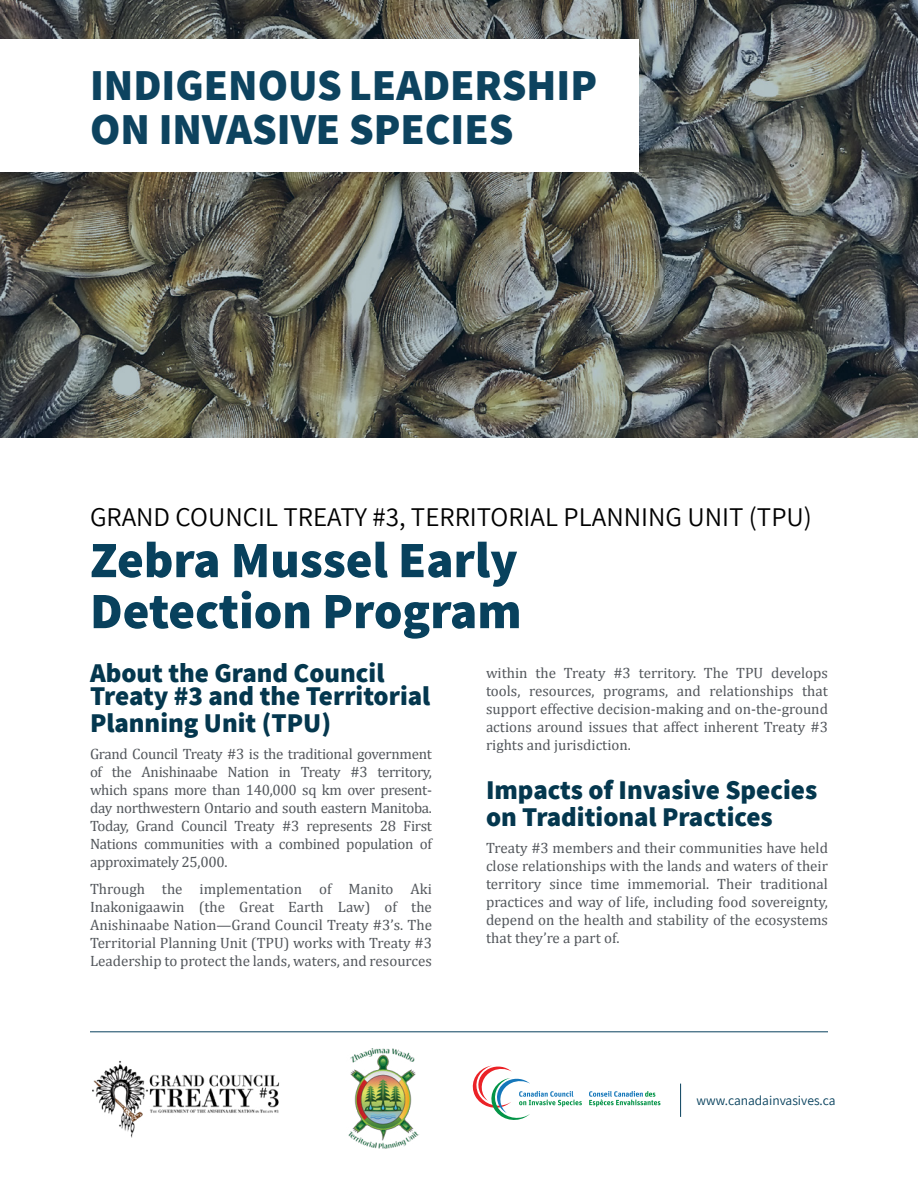
<style>
.page{position:relative;width:918px;height:1188px;background:#fff}
.page>*{position:absolute;margin:0;border:0;box-sizing:border-box;transform-origin:0 0}
.Main_Heading{font:800 51px/51px "Assistant";color:#08415d}
.Main_Heading-2{font:800 43.95px/44px "Assistant";color:#0d435f}
.t1{font:800 27px/22.5px "Assistant";color:#04374e}
.Subhead{font:27px "Assistant";color:#000}
.body_copy{font:15px/18px "Cambria";color:#53575c;text-align:justify}
.Main_Body_Text{font:13.5px "Assistant";color:#08415d}
</style>
<div class="page">
<img style="left:0;top:0;width:918px;height:438px">
<svg style="left:473px;top:1066px;width:109px;height:54px"></svg>
<svg style="left:589px;top:1091px;width:71px;height:16px"></svg>
<hr style="left:90px;top:1032px;width:738px;height:1px;background:#08415d">
<hr style="left:680px;top:1084px;width:1px;height:33px;background:#08415d">
<div style="left:0;top:40px;width:639px;height:132px;background:#fff"></div>
<img style="left:348px;top:1048px;width:71px;height:101px">
<img style="left:92px;top:1060px;width:188px;height:77px">
<p class="Main_Heading-2" style="left:90px;top:62px;width:509px">INDIGENOUS LEADERSHIP<br>ON INVASIVE SPECIES</p>
<p class="Subhead" style="left:90px;top:499px;width:723px">GRAND COUNCIL TREATY #3, TERRITORIAL PLANNING UNIT (TPU)</p>
<p class="Main_Heading" style="left:90px;top:533px;width:433px">Zebra Mussel Early<br>Detection Program</p>
<h2 class="t1" style="left:90px;top:661px;width:342px">About the Grand Council<br>Treaty #3 and the Territorial</h2>
<h2 class="t1" style="left:90px;top:711px;width:243px">Planning Unit (TPU)</h2>
<p class="body_copy" style="left:90px;top:744px;width:344px">Grand Council Treaty #3 is the traditional government of the Anishinaabe Nation in Treaty #3 territory, which spans more than 140,000 sq km over present&shy;day northwestern Ontario and south eastern Manitoba.<br>Today, Grand Council Treaty #3 represents 28 First Nations communities with a combined population of approximately 25,000.</p>
<p class="body_copy" style="left:90px;top:879px;width:344px">Through the implementation of Manito Aki Inakonigaawin (the Great Earth Law) of the Anishinaabe Nation—Grand Council Treaty #3’s. The Territorial Planning Unit (TPU) works with Treaty #3<br>Leadership to protect the lands, waters, and resources</p>
<p class="body_copy" style="left:486px;top:663px;width:344px">within the Treaty #3 territory. The TPU develops tools, resources, programs, and relationships that support effective decision-making and on-the-ground actions around issues that affect inherent Treaty #3 rights and jurisdiction.</p>
<h2 class="t1" style="left:486px;top:776px;width:333px;line-height:27px">Impacts of Invasive Species on Traditional Practices</h2>
<p class="body_copy" style="left:486px;top:839px;width:344px">Treaty #3 members and their communities have held close relationships with the lands and waters of their territory since time immemorial. Their traditional practices and way of life, including food sovereignty, depend on the health and stability of the ecosystems that they’re a part of.</p>
<p class="Main_Body_Text" style="left:697px;top:1091px;width:140px">www.canadainvasives.ca</p>
</div>
